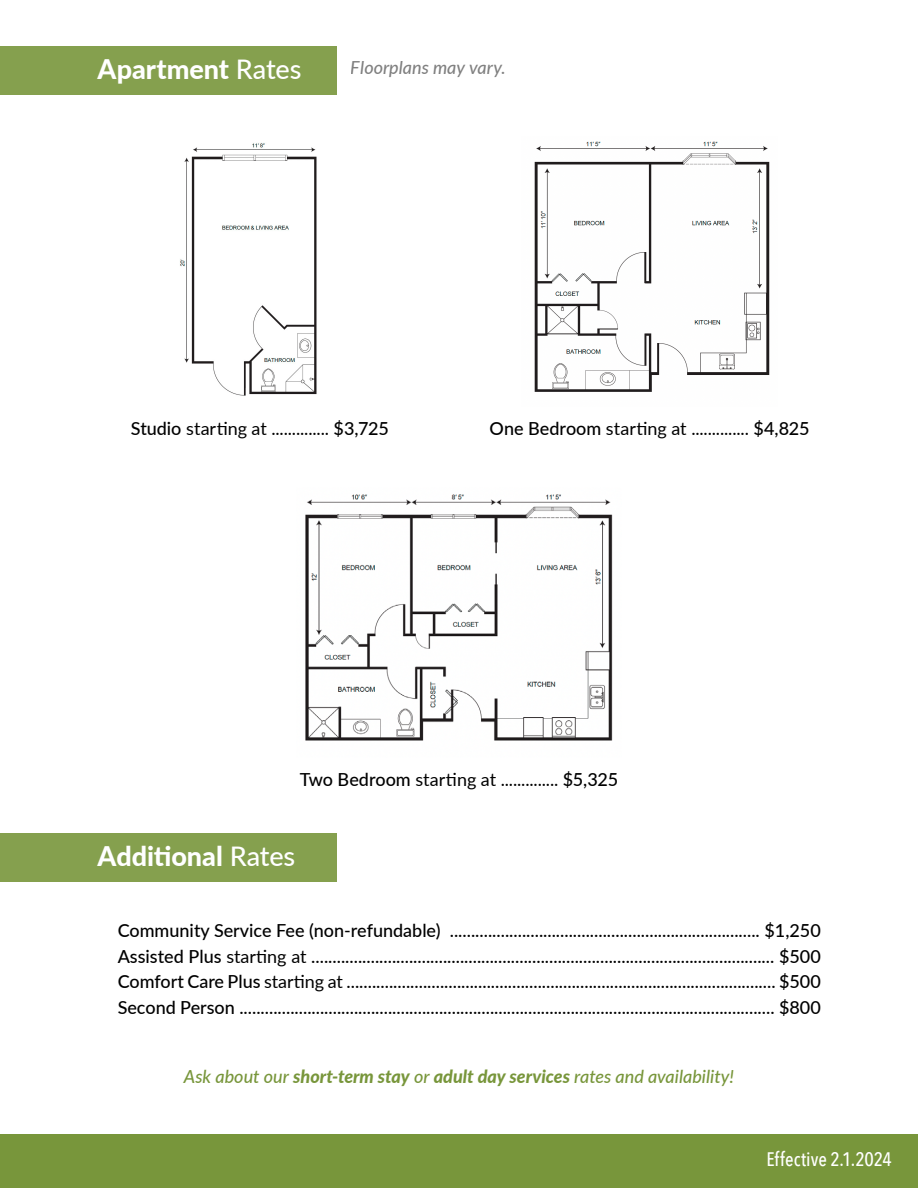
<style>
.page{position:relative;width:918px;height:1188px;background:#fff}
.page>*{position:absolute;margin:0;border:0;box-sizing:border-box;transform-origin:0 0}
.Heading{font:800 27px "Lato";color:#fff}
.Product_Line_Contact_Footer{font:500 19.5px "Avenir Next Condensed";color:#fff}
.Services_Packages_and_Additional_Rates{font:500 18px "Lato";color:#000}
.t1{font:18px "Lato";letter-spacing:.005em;color:#000}
.t2{font:italic 500 18px "Lato";color:#78963b}
.t3{font:italic 500 18px "Lato";color:#000}
.s1{font-weight:500}
.s2{font-weight:400}
.s3{font-weight:800}
</style>
<div class="page">
<div style="left:0;top:1134px;width:918px;height:54px;background:#78963b"></div>
<div style="left:0;top:46px;width:336px;height:49px;background:#85a04e"></div>
<div style="left:0;top:833px;width:336px;height:49px;background:#85a04e"></div>
<img style="left:180px;top:143px;width:137px;height:253px">
<img style="left:534px;top:141px;width:236px;height:251px">
<img style="left:305px;top:494px;width:308px;height:247px">
<p class="Heading" style="left:98px;top:49px;width:205px">Apartment <span class="s1">Rates</span></p>
<p class="t3" style="left:351px;top:55px;width:156px">Floorplans may vary.</p>
<p class="t1" style="left:131px;top:416px;width:260px"><span class="s1">Studio</span> starting at .............. <span class="s1">$3,725</span></p>
<p class="t1" style="left:490px;top:416px;width:322px"><span class="s1">One Bedroom</span> starting at .............. <span class="s1">$4,825</span></p>
<p class="t1" style="left:300px;top:767px;width:320px"><span class="s1">Two Bedroom</span> starting at .............. <span class="s1">$5,325</span></p>
<p class="Heading" style="left:98px;top:836px;width:199px">Additional <span class="s1">Rates</span></p>
<p class="Services_Packages_and_Additional_Rates" style="left:118px;top:918px;width:705px">Community Service Fee (non-refundable) ......................................................................... $1,250</p>
<p class="Services_Packages_and_Additional_Rates" style="left:118px;top:943px;width:705px">Assisted Plus <span class="s2">starting at</span> ............................................................................................................. $500</p>
<p class="Services_Packages_and_Additional_Rates" style="left:118px;top:969px;width:705px">Comfort Care Plus <span class="s2">starting at</span> ..................................................................................................... $500</p>
<p class="Services_Packages_and_Additional_Rates" style="left:118px;top:994px;width:705px">Second Person .............................................................................................................................. $800</p>
<p class="t2" style="left:184px;top:1063px;width:552px">Ask about our <span class="s3">short-term stay</span> or <span class="s3">adult day services</span> rates and availability!</p>
<p class="Product_Line_Contact_Footer" style="left:766px;top:1147px;width:127px">Effective 2.1.2024</p>
</div>
